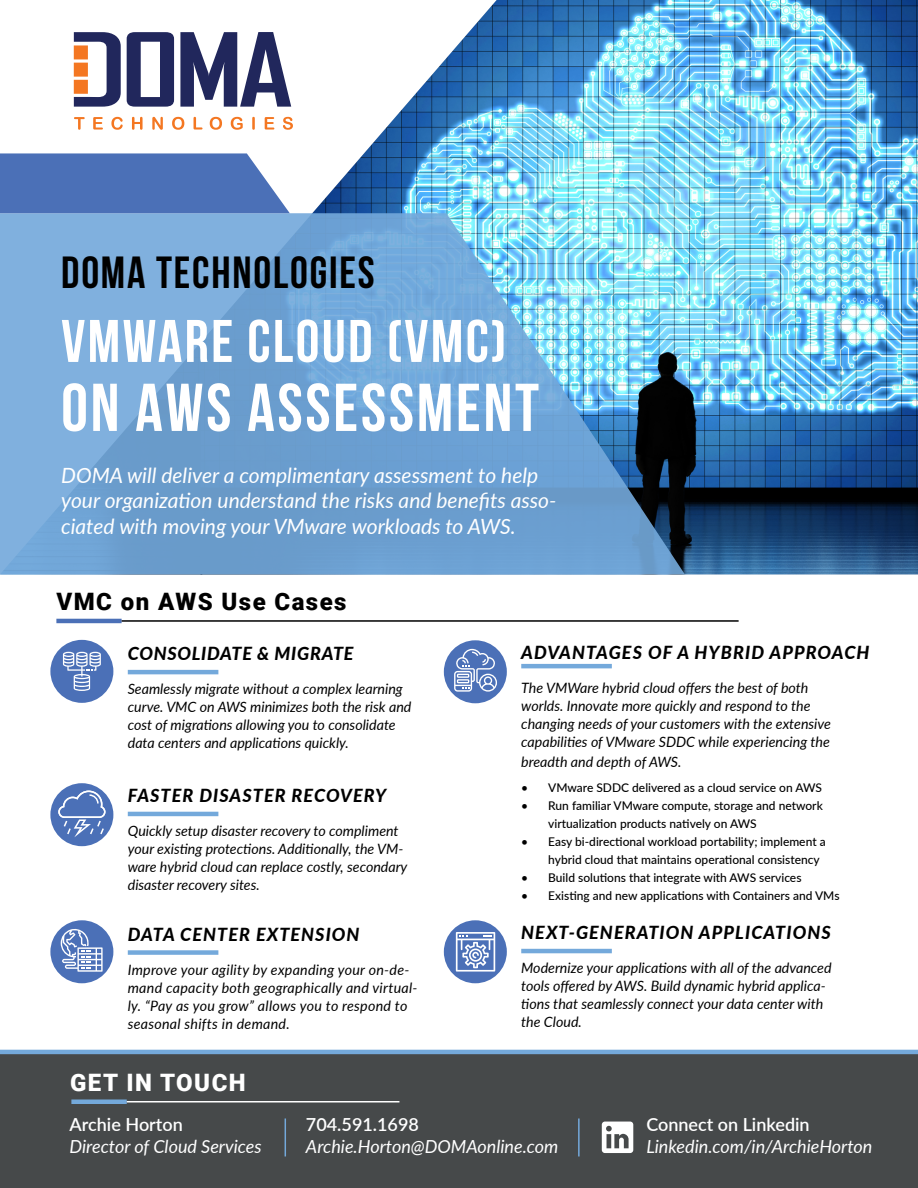
<style>
.page{position:relative;width:918px;height:1188px;background:#fff}
.page>*{position:absolute;margin:0;border:0;box-sizing:border-box;transform-origin:0 0}
.t1{font:700 67.5px "Bebas Neue";letter-spacing:.04em;color:#fff}
.t2{font:700 60px "Bebas Neue";letter-spacing:.04em;color:#fff}
.t3{font:700 45px "Bebas Neue";letter-spacing:.04em;color:#000}
.t4{font:900 24px "Roboto";letter-spacing:.06em;color:#000}
.t5{font:900 24px "Roboto";letter-spacing:.06em;color:#fff}
.t6{font:italic 21px/25.2px "Lato";color:#fff}
.t7{font:italic 800 18px "Lato";letter-spacing:.06em;color:#000}
.t8{font:italic 18px "Lato";color:#fff}
.t9{font:600 18px "Lato";color:#fff}
.t10{font:italic 800 18px "Lato";letter-spacing:.04em;color:#000}
.t11{font:italic 14.25px/18px "Lato";color:#000}
.t12{font:italic 14.25px/18px "Lato";letter-spacing:.02em;color:#000}
.t13{font:500 12px/18px "Lato";color:#000}
</style>
<div class="page">
<div style="left:0;top:1053px;width:918px;height:135px;background:#46494a"></div>
<hr style="left:0;top:1050px;width:918px;height:4px;background:#74a9db">
<hr style="left:71px;top:1100px;width:56px;height:4px;background:#74a9db">
<hr style="left:127px;top:1101px;width:272px;height:1px;background:#fff">
<hr style="left:56px;top:619px;width:66px;height:4px;background:#4b70b7">
<hr style="left:122px;top:620px;width:617px;height:2px;background:#000">
<hr style="left:128px;top:670px;width:90px;height:4px;background:#74a9db">
<div style="left:128px;top:950px;width:90px;height:5px;background:#74a9db"></div>
<hr style="left:128px;top:812px;width:90px;height:4px;background:#74a9db">
<hr style="left:521px;top:664px;width:91px;height:4px;background:#74a9db">
<hr style="left:285px;top:1118px;width:1px;height:38px;background:#74a9db">
<hr style="left:578px;top:1118px;width:2px;height:38px;background:#74a9db">
<svg style="left:602px;top:1122px;width:31px;height:31px"></svg>
<div style="left:50px;top:640px;width:63px;height:63px;background:#4b70b7;border-radius:50%"></div>
<div style="left:50px;top:920px;width:63px;height:63px;background:#4b70b7;border-radius:50%"></div>
<hr style="left:521px;top:949px;width:91px;height:4px;background:#74a9db">
<div style="left:444px;top:920px;width:63px;height:63px;background:#4b70b7;border-radius:50%"></div>
<div style="left:50px;top:783px;width:63px;height:63px;background:#4b70b7;border-radius:50%"></div>
<div style="left:444px;top:640px;width:63px;height:63px;background:#4b70b7;border-radius:50%"></div>
<img style="left:209px;top:0;width:709px;height:574px">
<svg style="left:0;top:213px;width:685px;height:361px;background:#72a7d2"></svg>
<svg style="left:0;top:153px;width:290px;height:60px;background:#597bbc"></svg>
<svg style="left:127px;top:32px;width:47px;height:75px"></svg>
<svg style="left:180px;top:32px;width:111px;height:75px"></svg>
<svg style="left:74px;top:32px;width:47px;height:75px"></svg>
<svg style="left:74px;top:117px;width:11px;height:13px"></svg>
<svg style="left:93px;top:117px;width:10px;height:13px"></svg>
<svg style="left:111px;top:117px;width:12px;height:13px"></svg>
<svg style="left:132px;top:117px;width:11px;height:13px"></svg>
<svg style="left:152px;top:117px;width:11px;height:13px"></svg>
<svg style="left:172px;top:117px;width:12px;height:13px"></svg>
<svg style="left:194px;top:117px;width:9px;height:13px"></svg>
<svg style="left:210px;top:117px;width:12px;height:13px"></svg>
<svg style="left:231px;top:117px;width:12px;height:13px"></svg>
<svg style="left:252px;top:117px;width:3px;height:13px"></svg>
<svg style="left:265px;top:117px;width:9px;height:13px"></svg>
<svg style="left:283px;top:117px;width:10px;height:13px"></svg>
<svg style="left:63px;top:652px;width:38px;height:39px"></svg>
<svg style="left:61px;top:928px;width:42px;height:44px"></svg>
<svg style="left:58px;top:791px;width:48px;height:46px"></svg>
<svg style="left:456px;top:932px;width:39px;height:40px"></svg>
<svg style="left:454px;top:649px;width:43px;height:43px"></svg>
<h3 class="t3" style="left:61px;top:248px;width:315px">DOMA TECHNOLOGIES</h3>
<h2 class="t2" style="left:61px;top:308px;width:447px">VMWARE CLOUD (VMC)</h2>
<h1 class="t1" style="left:61px;top:371px;width:479px">ON AWS ASSESSMENT</h1>
<h3 class="t6" style="left:61px;top:462px;width:497px">DOMA will deliver a complimentary assessment to help your organization understand the risks and benefits asso&shy;ciated with moving your VMware workloads to AWS.</h3>
<h3 class="t4" style="left:56px;top:584px;width:292px">VMC on AWS Use Cases</h3>
<p class="t10" style="left:128px;top:640px;width:227px">CONSOLIDATE &amp; MIGRATE</p>
<p class="t11" style="left:128px;top:680px;width:285px">Seamlessly migrate without a complex learning curve. VMC on AWS minimizes both the risk and cost of migrations allowing you to consolidate data centers and applications quickly.</p>
<p class="t7" style="left:128px;top:782px;width:260px">FASTER DISASTER RECOVERY</p>
<p class="t11" style="left:128px;top:822px;width:281px">Quickly setup disaster recovery to compliment your existing protections. Additionally, the VM&shy;ware hybrid cloud can replace costly, secondary disaster recovery sites.</p>
<p class="t7" style="left:128px;top:921px;width:233px">DATA CENTER EXTENSION</p>
<p class="t12" style="left:128px;top:960px;width:291px">Improve your agility by expanding your on-de&shy;mand capacity both geographically and virtual&shy;ly. “Pay as you grow” allows you to respond to seasonal shifts in demand.</p>
<h3 class="t5" style="left:70px;top:1065px;width:177px">GET IN TOUCH</h3>
<p class="t7" style="left:521px;top:639px;width:350px">ADVANTAGES OF A HYBRID APPROACH</p>
<p class="t11" style="left:521px;top:679px;width:311px">The VMWare hybrid cloud offers the best of both worlds. Innovate more quickly and respond to the changing needs of your customers with the extensive capabilities of VMware SDDC while experiencing the</p>
<p class="t11" style="left:521px;top:752px;width:162px">breadth and depth of AWS.</p>
<p class="t13" style="left:521px;top:779px;width:302px">• VMware SDDC delivered as a cloud service on AWS</p>
<p class="t13" style="left:548px;top:797px;width:276px;text-indent:-27px">• Run familiar VMware compute, storage and network virtualization products natively on AWS</p>
<p class="t13" style="left:548px;top:833px;width:279px;text-indent:-27px">• Easy bi-directional workload portability; implement a hybrid cloud that maintains operational consistency</p>
<p class="t13" style="left:521px;top:869px;width:282px">• Build solutions that integrate with AWS services</p>
<p class="t13" style="left:521px;top:887px;width:320px">• Existing and new applications with Containers and VMs</p>
<p class="t7" style="left:521px;top:919px;width:311px">NEXT-GENERATION APPLICATIONS</p>
<p class="t11" style="left:521px;top:959px;width:312px">Modernize your applications with all of the advanced tools offered by AWS. Build dynamic hybrid applica&shy;tions that seamlessly connect your data center with the Cloud.</p>
<p class="t9" style="left:70px;top:1112px;width:115px">Archie Horton</p>
<p class="t8" style="left:70px;top:1134px;width:194px">Director of Cloud Services</p>
<p class="t9" style="left:306px;top:1112px;width:114px">704.591.1698</p>
<p class="t8" style="left:306px;top:1134px;width:254px">Archie.Horton@DOMAonline.com</p>
<p class="t9" style="left:646px;top:1112px;width:165px">Connect on Linkedin</p>
<p class="t8" style="left:646px;top:1134px;width:228px">Linkedin.com/in/ArchieHorton</p>
</div>
